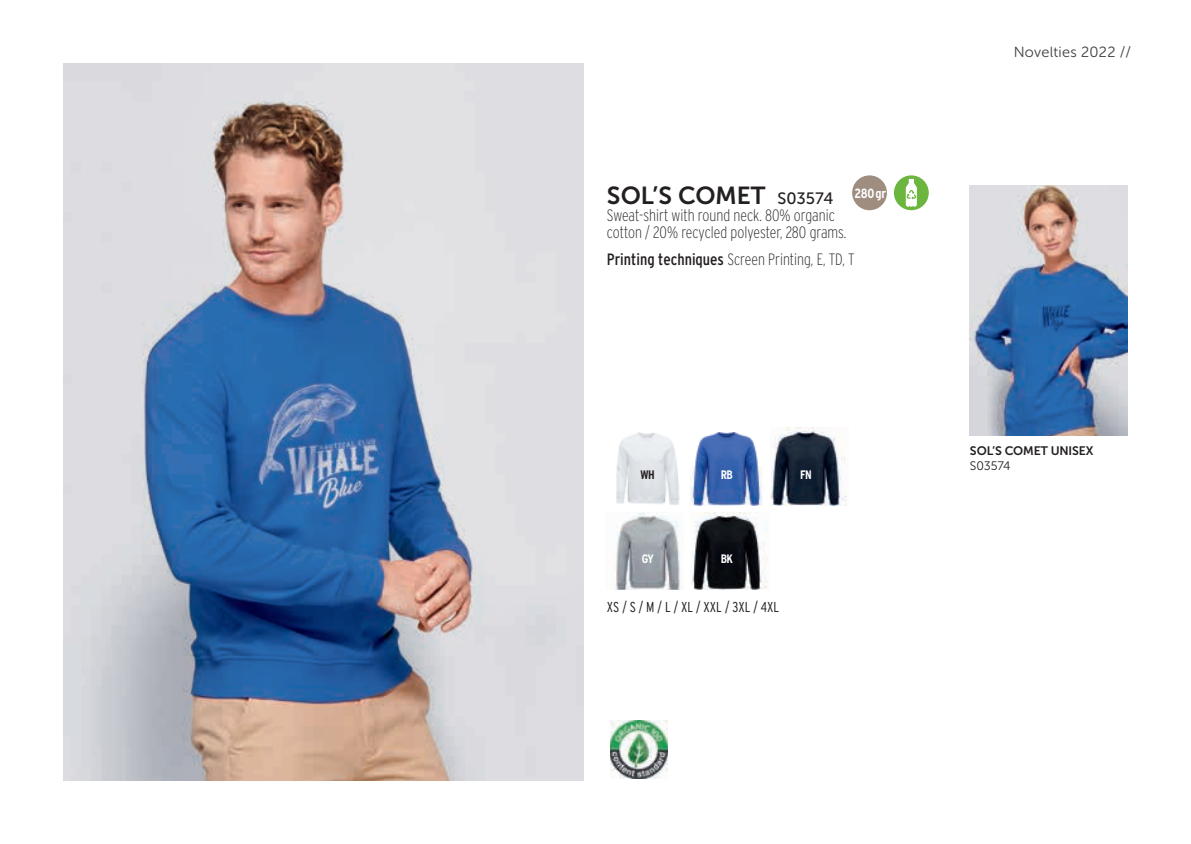
<style>
.page{position:relative;width:1191px;height:844px;background:#fff}
.page>*{position:absolute;margin:0;border:0;box-sizing:border-box;transform-origin:0 0}
.t1{font:24.5px "Museo Sans Cyrl 700";color:#231f20}
.t2{font:200 16.45px/16.8px "Interstate WGL Condensed";color:#231f20}
.t3{font:16.45px "Museo Sans Cyrl 500";color:#231f20}
.t4{font:14.7px "Museo Sans Rounded 300";letter-spacing:.02em;color:#3e3e3f}
.t5{font:300 14.35px "Interstate WGL Condensed";color:#231f20}
.t6{font:700 13.3px "Interstate WGL Condensed";letter-spacing:-.02em;color:#fff}
.t7{font:12.25px "Museo Sans Cyrl 700";letter-spacing:-.01em;color:#231f20}
.t8{font:700 12.25px "Interstate WGL Condensed";letter-spacing:-.04em;color:#fff}
.t9{font:12.25px "Museo Sans Cyrl 300";letter-spacing:-.01em;color:#231f20}
.t10{font:700 12.25px "Interstate WGL Condensed";color:#231f20}
.s1{font-weight:400}
</style>
<div class="page">
<img style="left:616px;top:512px;width:63px;height:38px">
<img style="left:615px;top:550px;width:152px;height:40px">
<img style="left:695px;top:432px;width:63px;height:34px">
<img style="left:616px;top:466px;width:231px;height:39px">
<img style="left:694px;top:512px;width:70px;height:38px">
<img style="left:684px;top:550px;width:6px;height:39px">
<img style="left:617px;top:432px;width:60px;height:34px">
<img style="left:684px;top:466px;width:6px;height:39px">
<img style="left:773px;top:427px;width:72px;height:39px">
<img style="left:764px;top:466px;width:5px;height:39px">
<img style="left:64px;top:63px;width:520px;height:717px">
<img style="left:969px;top:185px;width:158px;height:250px">
<div style="left:852px;top:175px;width:35px;height:35px;background:#9f8d80;border-radius:50%"></div>
<img style="left:610px;top:720px;width:57px;height:58px">
<div style="left:894px;top:175px;width:34px;height:35px;background:#6cb640;border-radius:50%"></div>
<svg style="left:905px;top:179px;width:12px;height:28px"></svg>
<h1 class="t1" style="left:607px;top:182px;width:160px">SOL’S COMET</h1>
<p class="t6" style="left:854px;top:184px;width:33px">280gr</p>
<p class="t3" style="left:777px;top:189px;width:57px">S03574</p>
<p class="t2" style="left:607px;top:205px;width:241px">Sweat-shirt with round neck. 80% organic cotton / 20% recycled polyester, 280 grams.</p>
<p class="t2" style="left:607px;top:250px;width:249px"><span class="s1">Printing techniques</span> Screen Printing, E, TD, T</p>
<p class="t10" style="left:640px;top:465px;width:16px">WH</p>
<p class="t8" style="left:721px;top:465px;width:14px">RB</p>
<p class="t8" style="left:800px;top:465px;width:13px">FN</p>
<p class="t8" style="left:641px;top:549px;width:14px">GY</p>
<p class="t8" style="left:720px;top:549px;width:14px">BK</p>
<p class="t5" style="left:607px;top:597px;width:174px">XS / S / M / L / XL / XXL / 3XL / 4XL</p>
<p class="t4" style="left:1013px;top:44px;width:119px">Novelties 2022 //</p>
<p class="t7" style="left:970px;top:444px;width:125px">SOL’S COMET UNISEX</p>
<p class="t9" style="left:970px;top:459px;width:42px">S03574</p>
</div>
